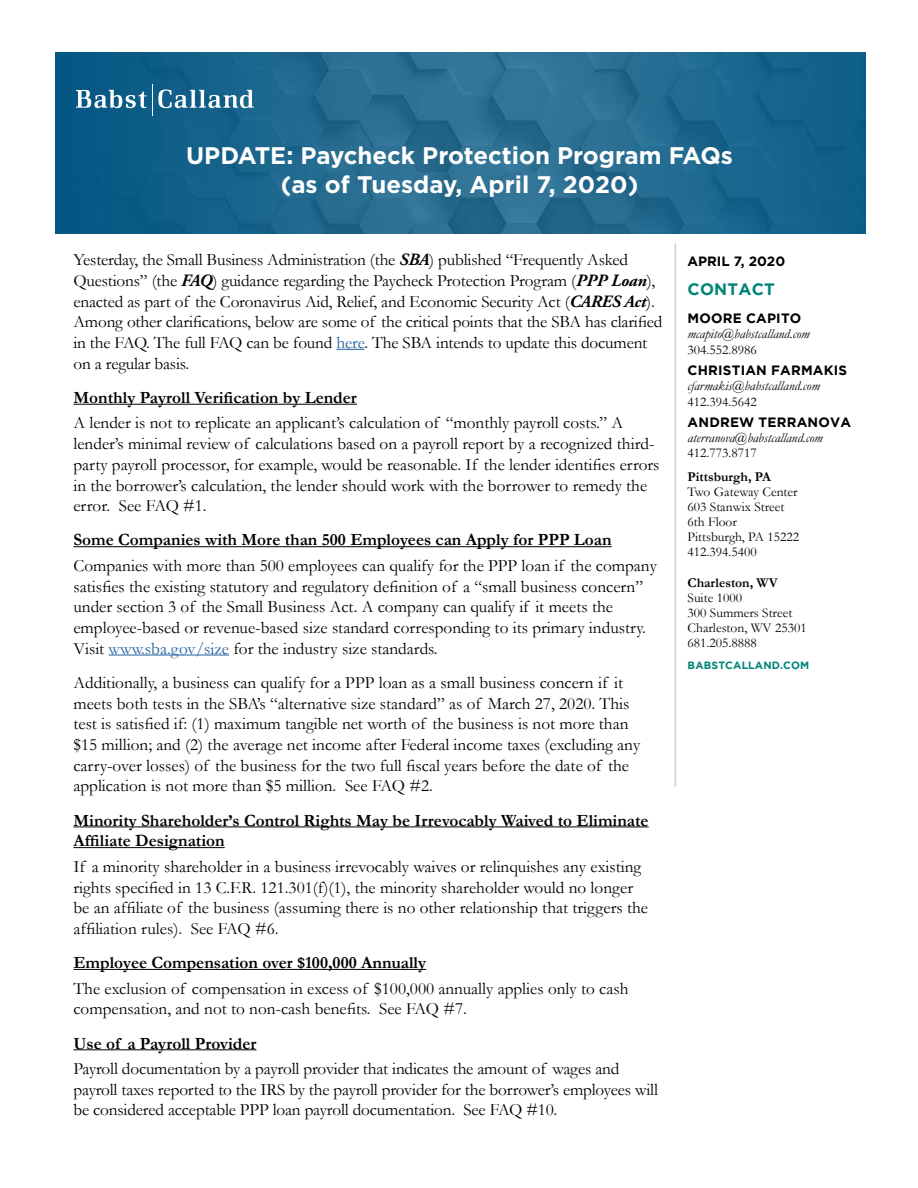
<style>
.page{position:relative;width:918px;height:1188px;background:#fff}
.page>*{position:absolute;margin:0;border:0;box-sizing:border-box;transform-origin:0 0}
.t1{font:700 24px/28.8px "Gotham";color:#fff;text-align:center}
.t2{font:17.25px/20.7px "Garamond";color:#000}
.t3{font:700 17.25px/20.7px "Garamond";color:#000}
.t4{font:700 16.5px "Gotham";letter-spacing:.015em;color:#008576}
.t5{font:13.5px/15px "Garamond";color:#000}
.t6{font:italic 13.5px "Garamond";color:#000}
.t7{font:700 13.5px "Gotham";letter-spacing:.015em;color:#000}
.t8{font:700 13.5px "Garamond";color:#000}
.t9{font:700 13.5px "Gotham";color:#000}
.t10{font:700 10.5px "Gotham";letter-spacing:.015em;color:#008576}
.s1{font-family:"Adobe Garamond Pro";font-weight:700;font-style:italic}
.s2{color:#215e9e}
</style>
<div class="page">
<img style="left:55px;top:53px;width:810px;height:180px">
<svg style="left:336px;top:349px;width:28px;height:1px"></svg>
<hr style="left:73px;top:404px;width:284px;height:1px;background:#000">
<hr style="left:73px;top:546px;width:539px;height:1px;background:#000">
<hr style="left:109px;top:655px;width:120px;height:1px;background:#215e9e">
<hr style="left:73px;top:826px;width:576px;height:1px;background:#000">
<hr style="left:73px;top:847px;width:152px;height:1px;background:#000">
<hr style="left:73px;top:969px;width:353px;height:1px;background:#000">
<hr style="left:73px;top:1049px;width:183px;height:1px;background:#000">
<hr style="left:675px;top:244px;width:1px;height:543px;background:#cdcfd0">
<svg style="left:76px;top:90px;width:71px;height:18px"></svg>
<svg style="left:158px;top:90px;width:96px;height:18px"></svg>
<hr style="left:152px;top:84px;width:1px;height:31px;background:#fff">
<h1 class="t1" style="left:186px;top:141px;width:548px">UPDATE: Paycheck Protection Program FAQs (as of Tuesday, April 7, 2020)</h1>
<p class="t2" style="left:73px;top:249px;width:591px">Yesterday, the Small Business Administration (the <span class="s1">SBA</span>) published “Frequently Asked Questions” (the <span class="s1">FAQ</span>) guidance regarding the Paycheck Protection Program (<span class="s1">PPP Loan</span>), enacted as part of the Coronavirus Aid, Relief, and Economic Security Act (<span class="s1">CARES Act</span>).<br>Among other clarifications, below are some of the critical points that the SBA has clarified in the FAQ. The full FAQ can be found <span class="s2">here</span>. The SBA intends to update this document on a regular basis.</p>
<p class="t3" style="left:73px;top:387px;width:285px">Monthly Payroll Verification by Lender</p>
<p class="t2" style="left:73px;top:412px;width:588px">A lender is not to replicate an applicant’s calculation of “monthly payroll costs.” A lender’s minimal review of calculations based on a payroll report by a recognized third&shy;party payroll processor, for example, would be reasonable. If the lender identifies errors in the borrower’s calculation, the lender should work with the borrower to remedy the error. See FAQ #1.</p>
<p class="t3" style="left:73px;top:530px;width:540px">Some Companies with More than 500 Employees can Apply for PPP Loan</p>
<p class="t2" style="left:73px;top:555px;width:585px">Companies with more than 500 employees can qualify for the PPP loan if the company satisfies the existing statutory and regulatory definition of a “small business concern” under section 3 of the Small Business Act. A company can qualify if it meets the employee-based or revenue-based size standard corresponding to its primary industry.<br>Visit <span class="s2">www.sba.gov/size</span> for the industry size standards.</p>
<p class="t2" style="left:73px;top:672px;width:568px">Additionally, a business can qualify for a PPP loan as a small business concern if it meets both tests in the SBA’s “alternative size standard” as of March 27, 2020. This test is satisfied if: (1) maximum tangible net worth of the business is not more than $15 million; and (2) the average net income after Federal income taxes (excluding any carry-over losses) of the business for the two full fiscal years before the date of the application is not more than $5 million. See FAQ #2.</p>
<p class="t3" style="left:73px;top:810px;width:577px">Minority Shareholder’s Control Rights May be Irrevocably Waived to Eliminate<br>Affiliate Designation</p>
<p class="t2" style="left:73px;top:856px;width:576px">If a minority shareholder in a business irrevocably waives or relinquishes any existing rights specified in 13 C.F.R. 121.301(f)(1), the minority shareholder would no longer be an affiliate of the business (assuming there is no other relationship that triggers the affiliation rules). See FAQ #6.</p>
<p class="t3" style="left:73px;top:952px;width:354px">Employee Compensation over $100,000 Annually</p>
<p class="t2" style="left:73px;top:977px;width:557px">The exclusion of compensation in excess of $100,000 annually applies only to cash compensation, and not to non-cash benefits. See FAQ #7.</p>
<p class="t3" style="left:73px;top:1033px;width:185px">Use of a Payroll Provider</p>
<p class="t2" style="left:73px;top:1058px;width:586px">Payroll documentation by a payroll provider that indicates the amount of wages and payroll taxes reported to the IRS by the payroll provider for the borrower’s employees will be considered acceptable PPP loan payroll documentation. See FAQ #10.</p>
<p class="t9" style="left:688px;top:252px;width:99px">APRIL 7, 2020</p>
<p class="t4" style="left:688px;top:279px;width:89px">CONTACT</p>
<p class="t7" style="left:688px;top:310px;width:115px">MOORE CAPITO</p>
<p class="t6" style="left:688px;top:325px;width:124px">mcapito@babstcalland.com</p>
<p class="t5" style="left:688px;top:342px;width:71px">304.552.8986</p>
<p class="t7" style="left:688px;top:362px;width:161px">CHRISTIAN FARMAKIS</p>
<p class="t6" style="left:688px;top:376px;width:134px">cfarmakis@babstcalland.com</p>
<p class="t5" style="left:688px;top:394px;width:71px">412.394.5642</p>
<p class="t7" style="left:688px;top:414px;width:165px">ANDREW TERRANOVA</p>
<p class="t6" style="left:688px;top:428px;width:137px">aterranova@babstcalland.com</p>
<p class="t5" style="left:688px;top:445px;width:71px">412.773.8717</p>
<p class="t8" style="left:688px;top:468px;width:85px">Pittsburgh, PA</p>
<p class="t5" style="left:688px;top:484px;width:113px">Two Gateway Center<br>603 Stanwix Street<br>6th Floor<br>Pittsburgh, PA 15222<br>412.394.5400</p>
<p class="t8" style="left:688px;top:574px;width:92px">Charleston, WV</p>
<p class="t5" style="left:688px;top:590px;width:121px">Suite 1000<br>300 Summers Street<br>Charleston, WV 25301<br>681.205.8888</p>
<p class="t10" style="left:688px;top:659px;width:123px">BABSTCALLAND.COM</p>
</div>
